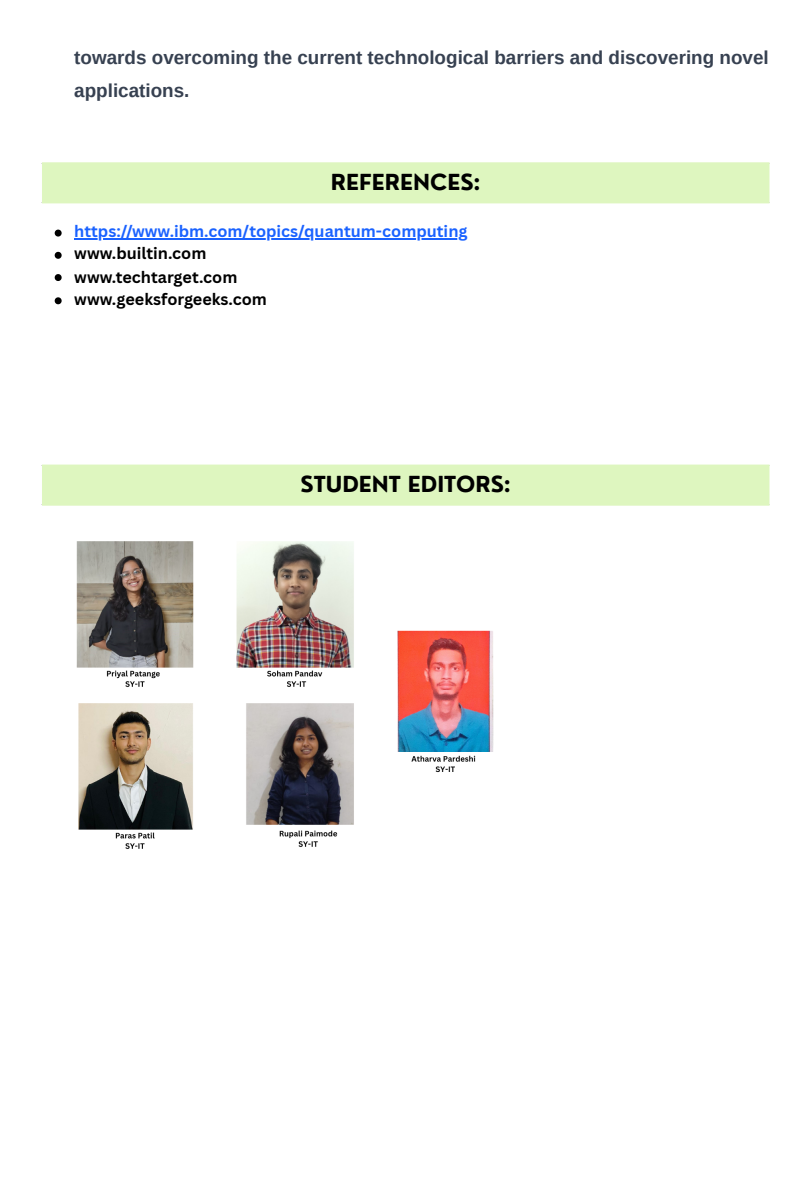
<style>
.page{position:relative;width:810px;height:1181px;background:#fff}
.page>*{position:absolute;margin:0;border:0;box-sizing:border-box;transform-origin:0 0}
.t1{font:700 21.6px "Nourd";color:#000}
.t2{font:700 18.9px/32.4px "Arimo";color:#374151}
.t3{font:700 16.2px "Canva Sans";color:#000}
.t4{font:700 16.2px "Canva Sans";color:#1a62ff}
</style>
<div class="page">
<div style="left:43px;top:163px;width:726px;height:40px;background:#def6bf"></div>
<hr style="left:42px;top:164px;width:2px;height:37px;background:#def6bf">
<hr style="left:42px;top:162px;width:727px;height:2px;background:#def6bf">
<hr style="left:42px;top:201px;width:727px;height:2px;background:#def6bf">
<svg style="left:55px;top:229px;width:7px;height:7px"></svg>
<hr style="left:74px;top:238px;width:394px;height:1px;background:#1a62ff">
<svg style="left:55px;top:252px;width:7px;height:7px"></svg>
<svg style="left:55px;top:274px;width:7px;height:7px"></svg>
<svg style="left:55px;top:297px;width:7px;height:7px"></svg>
<div style="left:43px;top:465px;width:726px;height:40px;background:#def6bf"></div>
<hr style="left:42px;top:466px;width:2px;height:37px;background:#def6bf">
<hr style="left:42px;top:464px;width:727px;height:2px;background:#def6bf">
<hr style="left:42px;top:503px;width:727px;height:2px;background:#def6bf">
<img style="left:76px;top:541px;width:418px;height:308px">
<p class="t2" style="left:74px;top:41px;width:696px">towards overcoming the current technological barriers and discovering novel applications.</p>
<p class="t1" style="left:331px;top:168px;width:151px">REFERENCES:</p>
<p class="t4" style="left:74px;top:220px;width:395px">https://www.ibm.com/topics/quantum-computing</p>
<p class="t3" style="left:74px;top:242px;width:134px">www.builtin.com</p>
<p class="t3" style="left:74px;top:265px;width:165px">www.techtarget.com</p>
<p class="t3" style="left:74px;top:287px;width:194px">www.geeksforgeeks.com</p>
<p class="t1" style="left:300px;top:470px;width:212px">STUDENT EDITORS:</p>
</div>
